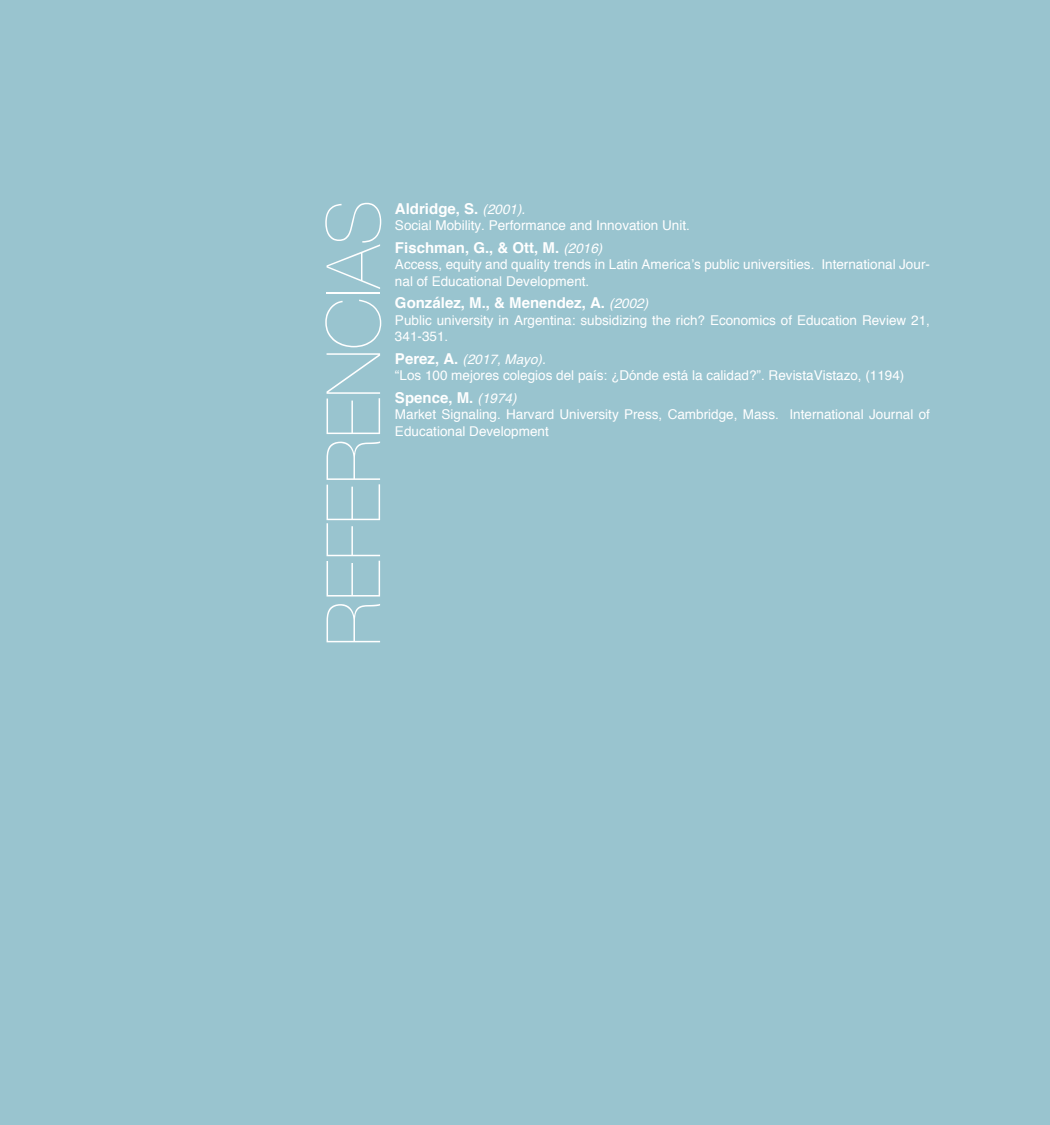
<style>
.page{position:relative;width:1050px;height:1125px;background:#99c4cf}
.page>*{position:absolute;margin:0;border:0;box-sizing:border-box;transform-origin:0 0}
.t1{font:200 75px "Helvetica Neue";color:#fff}
.bibliografia{font:700 15px "Helvetica";color:#fff}
.bibliografia-2{font:13.5px/16.5px "Helvetica";color:#fff}
.bibliografia-3{font:italic 13.5px "Helvetica";color:#fff}
.s1{font-weight:400;font-style:italic;font-size:13.5px}
.s2{font-weight:700;font-style:normal;font-size:15px}
</style>
<div class="page">
<h1 class="t1" style="left:295px;top:646px;width:449px;rotate:-90deg">REFERENCIAS</h1>
<p class="bibliografia" style="left:395px;top:196px;width:132px">Aldridge, S. <span class="s1">(2001).</span></p>
<p class="bibliografia-2" style="left:395px;top:218px;width:296px">Social Mobility. Performance and Innovation Unit.</p>
<p class="bibliografia" style="left:395px;top:235px;width:209px">Fischman, G., &amp; Ott, M. <span class="s1">(2016)</span></p>
<p class="bibliografia-2" style="left:395px;top:257px;width:536px">Access, equity and quality trends in Latin America’s public universities. International Jour&shy;nal of Educational Development.</p>
<p class="bibliografia" style="left:395px;top:291px;width:255px">González, M., &amp; Menendez, A. <span class="s1">(2002)</span></p>
<p class="bibliografia-2" style="left:395px;top:312px;width:536px">Public university in Argentina: subsidizing the rich? Economics of Education Review 21,<br>341-351.</p>
<p class="bibliografia-3" style="left:395px;top:348px;width:152px"><span class="s2">Perez, A.</span> (2017, Mayo).</p>
<p class="bibliografia-2" style="left:395px;top:368px;width:511px">“Los 100 mejores colegios del país: ¿Dónde está la calidad?”. RevistaVistazo, (1194)</p>
<p class="bibliografia" style="left:395px;top:385px;width:123px">Spence, M. <span class="s1">(1974)</span></p>
<p class="bibliografia-2" style="left:395px;top:407px;width:537px">Market Signaling. Harvard University Press, Cambridge, Mass. International Journal of<br>Educational Development</p>
</div>
